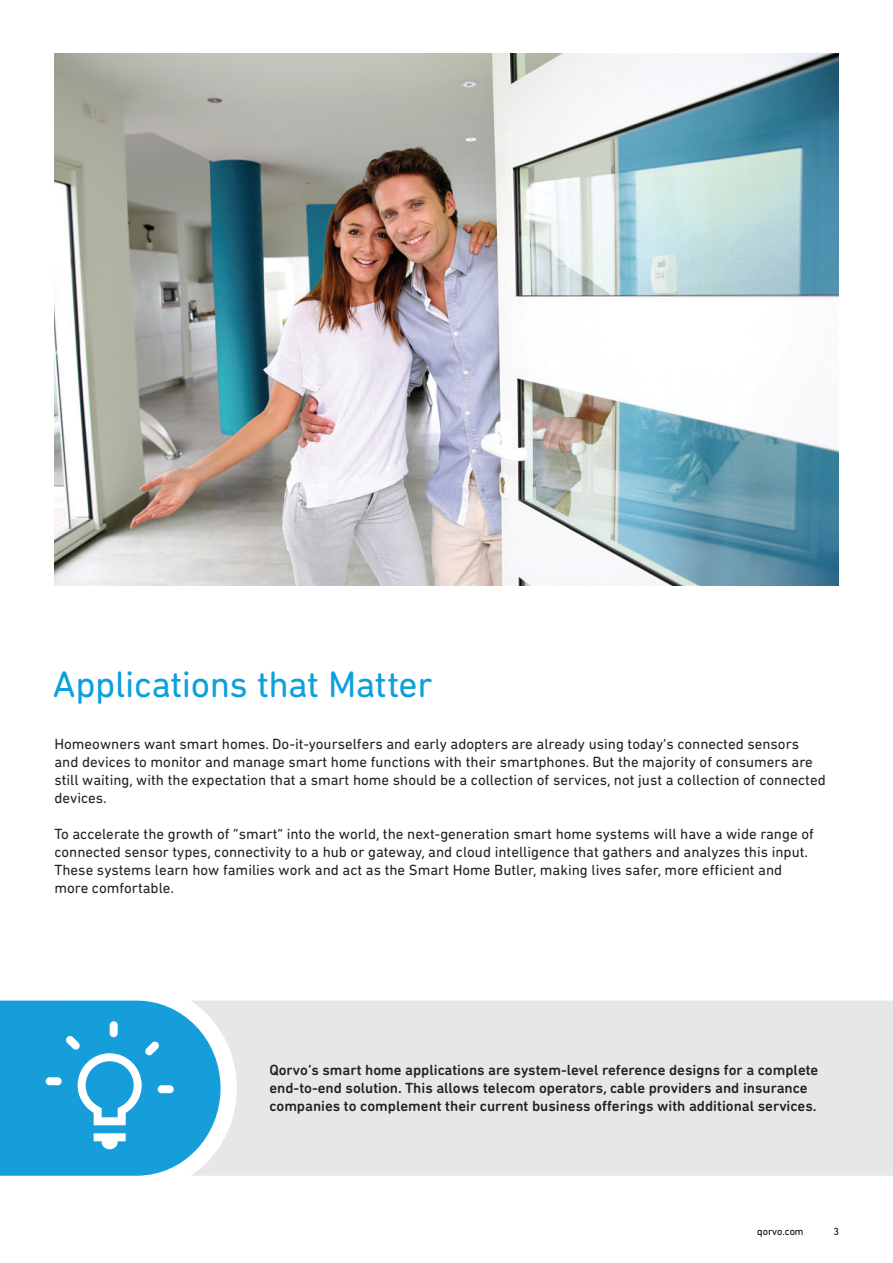
<style>
.page{position:relative;width:893px;height:1263px;background:#fff}
.page>*{position:absolute;margin:0;border:0;box-sizing:border-box;transform-origin:0 0}
.t1{font:37.5px "DIN Next Rounded LT Pro";letter-spacing:-.01em;color:#0ca0dc}
.t2{font:15px/18px "DIN Next Rounded LT Pro";color:#231f20}
.t3{font:500 15px/18px "DIN Next Rounded LT Pro";color:#231f20}
.t4{font:10.5px "DIN Next Rounded LT Pro";color:#000}
</style>
<div class="page">
<div style="left:245px;top:1000px;width:648px;height:176px;background:#e6e7e9"></div>
<svg style="left:229px;top:1000px;width:16px;height:176px"></svg>
<svg style="left:0;top:1000px;width:229px;height:176px;background:#3fafe0"></svg>
<img style="left:54px;top:54px;width:784px;height:531px">
<p class="t1" style="left:53px;top:663px;width:381px">Applications that Matter</p>
<p class="t2" style="left:54px;top:735px;width:773px">Homeowners want smart homes. Do-it-yourselfers and early adopters are already using today’s connected sensors and devices to monitor and manage smart home functions with their smartphones. But the majority of consumers are still waiting, with the expectation that a smart home should be a collection of services, not just a collection of connected devices.</p>
<p class="t2" style="left:54px;top:825px;width:761px">To accelerate the growth of “smart” into the world, the next-generation smart home systems will have a wide range of connected sensor types, connectivity to a hub or gateway, and cloud intelligence that gathers and analyzes this input.<br>These systems learn how families work and act as the Smart Home Butler, making lives safer, more efficient and more comfortable.</p>
<p class="t3" style="left:269px;top:1060px;width:551px">Qorvo’s smart home applications are system-level reference designs for a complete end-to-end solution. This allows telecom operators, cable providers and insurance companies to complement their current business offerings with additional services.</p>
<p class="t4" style="left:757px;top:1225px;width:48px">qorvo.com</p>
<p class="t4" style="left:833px;top:1225px;width:7px">3</p>
</div>
